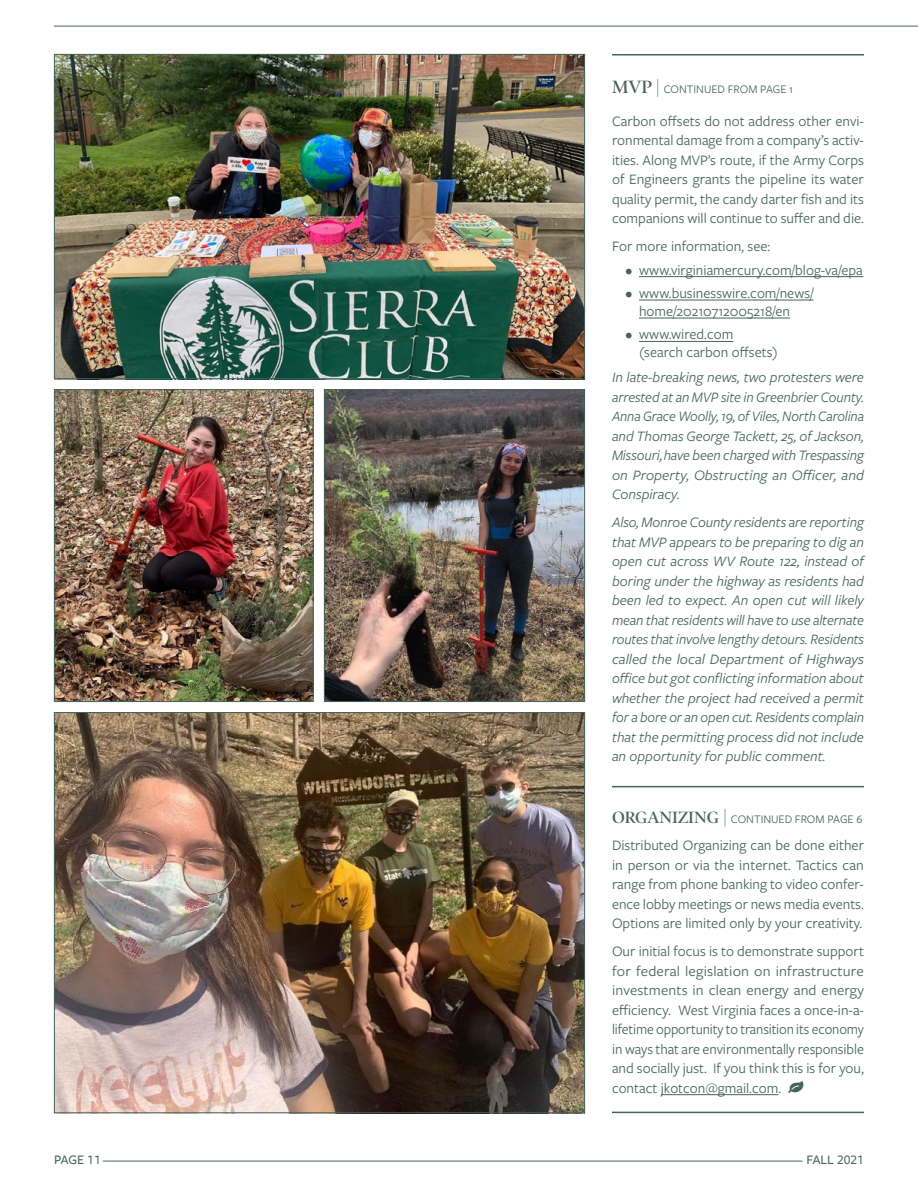
<style>
.page{position:relative;width:918px;height:1188px;background:#fff}
.page>*{position:absolute;margin:0;border:0;box-sizing:border-box;transform-origin:0 0}
.t1{font:15px/19.5px "Freight Sans Pro";color:#45645b;text-align:justify}
.t2{font:italic 15px/19.5px "Freight Sans Pro";color:#45645b;text-align:justify}
.t3{font:500 13.5px "Freight Sans Pro";color:#45645b}
.t4{font:12px "Freight Sans Pro";color:#45645b}
.s1{font-family:"Poynter OS Disp";font-weight:600;font-size:18px}
.s2{font-family:"Poynter OS Disp";font-weight:600;font-size:16.5px}
</style>
<div class="page">
<hr style="left:103px;top:1161px;width:699px;height:1px;background:#45645b">
<hr style="left:54px;top:26px;width:864px;height:1px;background:#45645b">
<hr style="left:661px;top:1094px;width:117px;height:1px;background:#45645b">
<hr style="left:639px;top:276px;width:224px;height:1px;background:#45645b">
<hr style="left:639px;top:300px;width:175px;height:1px;background:#45645b">
<hr style="left:639px;top:318px;width:151px;height:1px;background:#45645b">
<hr style="left:639px;top:341px;width:94px;height:1px;background:#45645b">
<hr style="left:612px;top:54px;width:252px;height:2px;background:#45645b">
<hr style="left:612px;top:1112px;width:252px;height:1px;background:#45645b">
<hr style="left:612px;top:786px;width:252px;height:1px;background:#45645b">
<img style="left:56px;top:56px;width:527px;height:321px">
<img style="left:326px;top:391px;width:257px;height:309px">
<div style="left:324px;top:389px;width:261px;height:313px;border:1px solid #45645b"></div>
<img style="left:56px;top:714px;width:527px;height:397px">
<img style="left:56px;top:391px;width:256px;height:309px">
<div style="left:54px;top:389px;width:260px;height:313px;border:1px solid #45645b"></div>
<p class="t4" style="left:612px;top:81px;width:183px"><span class="s1">MVP |</span> CONTINUED FROM PAGE 1</p>
<p class="t1" style="left:612px;top:110px;width:254px">Carbon offsets do not address other envi&shy;ronmental damage from a company’s activ&shy;ities. Along MVP’s route, if the Army Corps of Engineers grants the pipeline its water quality permit, the candy darter fish and its companions will continue to suffer and die.</p>
<p class="t1" style="left:612px;top:236px;width:160px">For more information, see:</p>
<p class="t1" style="left:626px;top:259px;width:239px">• www.virginiamercury.com/blog-va/epa</p>
<p class="t1" style="left:639px;top:284px;width:176px;line-height:18px;text-indent:-14px">• www.businesswire.com/news/ home/20210712005218/en</p>
<p class="t1" style="left:639px;top:325px;width:141px;line-height:18px;text-indent:-14px">• www.wired.com (search carbon offsets)</p>
<p class="t2" style="left:612px;top:367px;width:254px">In late-breaking news, two protesters were arrested at an MVP site in Greenbrier County.<br>Anna Grace Woolly, 19, of Viles, North Carolina and Thomas George Tackett, 25, of Jackson, Missouri, have been charged with Trespassing on Property, Obstructing an Officer, and Conspiracy.</p>
<p class="t2" style="left:612px;top:512px;width:254px">Also, Monroe County residents are reporting that MVP appears to be preparing to dig an open cut across WV Route 122, instead of boring under the highway as residents had been led to expect. An open cut will likely mean that residents will have to use alternate routes that involve lengthy detours. Residents called the local Department of Highways office but got conflicting information about whether the project had received a permit for a bore or an open cut. Residents complain that the permitting process did not include an opportunity for public comment.</p>
<p class="t4" style="left:612px;top:811px;width:252px"><span class="s2">ORGANIZING</span> <span class="s1">|</span> CONTINUED FROM PAGE 6</p>
<p class="t1" style="left:612px;top:835px;width:254px">Distributed Organizing can be done either in person or via the internet. Tactics can range from phone banking to video confer&shy;ence lobby meetings or news media events.<br>Options are limited only by your creativity.</p>
<p class="t1" style="left:612px;top:941px;width:254px">Our initial focus is to demonstrate support for federal legislation on infrastructure investments in clean energy and energy efficiency. West Virginia faces a once-in-a&shy;lifetime opportunity to transition its economy in ways that are environmentally responsible and socially just. If you think this is for you, contact jkotcon@gmail.com. ●</p>
<p class="t3" style="left:54px;top:1151px;width:48px">PAGE 11</p>
<p class="t3" style="left:807px;top:1151px;width:59px">FALL 2021</p>
</div>
